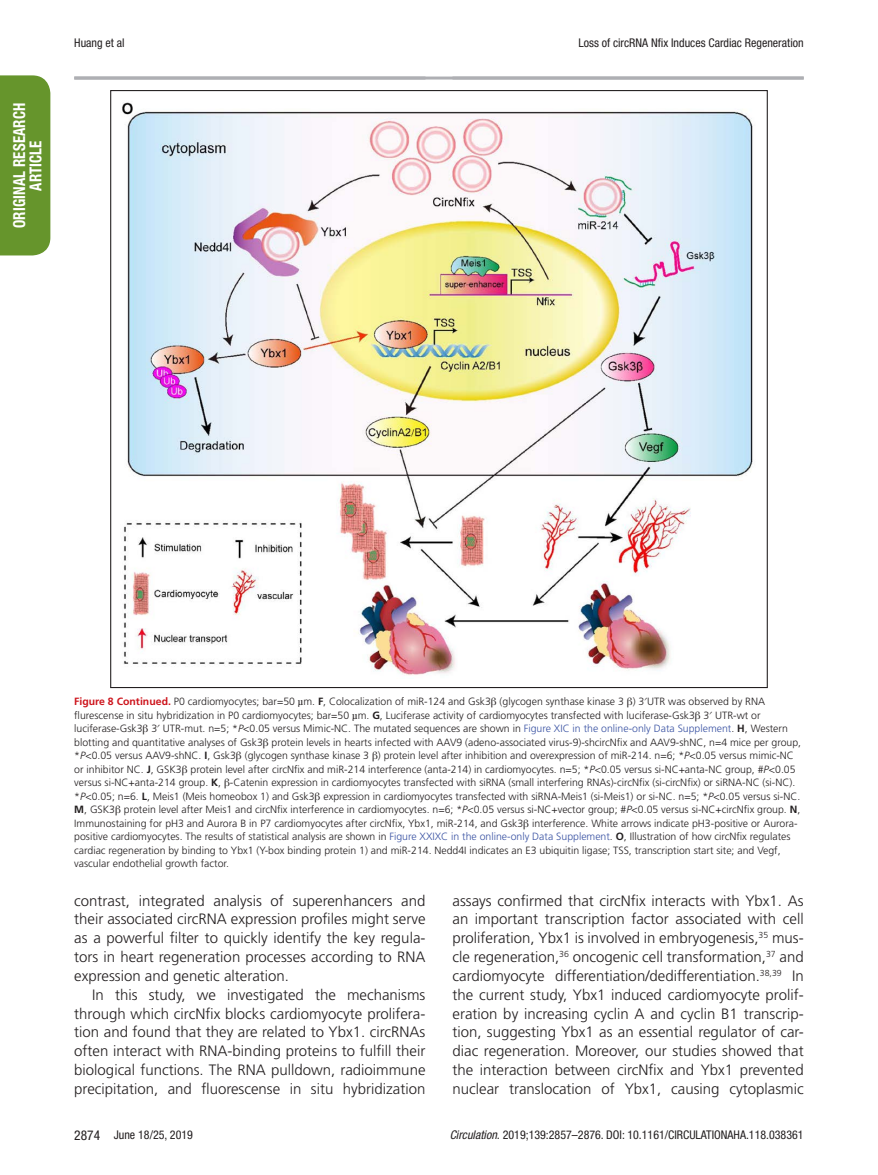
<style>
.page{position:relative;width:878px;height:1175px;background:#fff}
.page>*{position:absolute;margin:0;border:0;box-sizing:border-box;transform-origin:0 0}
.t1{font:700 condensed 16.5px/16.5px "Helvetica Neue LT Std";letter-spacing:.01em;color:#fff;text-align:center;scale:.9 1}
.t2{font:300 15px/18.8px "Frutiger LT Std";color:#231f20;text-align:justify}
.t3{font:condensed 12px "Helvetica Neue LT Std";color:#231f20}
.t4{font:300 10.5px/13.5px "Frutiger LT Std";color:#231f20}
.s1{font-weight:700;color:#cd151d}
.s2{font-family:"Gandhari Unicode";font-weight:400}
.s3{font-weight:700}
.s4{font-style:italic}
.s5{color:#3a53a3}
.s6{font-size:13.5px}
</style>
<div class="page">
<div style="left:0;top:75px;width:50px;height:180px;background:#66952c"></div>
<hr style="left:74px;top:76px;width:729px;height:4px;background:#b9babe">
<svg style="left:110px;top:90px;width:658px;height:598px"></svg>
<h1 class="t1" style="left:11px;top:228px;width:140px;rotate:-90deg">ORIGINAL RESEARCH<br>ARTICLE</h1>
<p class="t3" style="left:74px;top:36px;width:52px">Huang et al</p>
<p class="t3" style="left:578px;top:36px;width:227px">Loss of circRNA Nfix Induces Cardiac Regeneration</p>
<p class="t4" style="left:74px;top:695px;width:728px"><span class="s1">Figure 8 Continued.</span> P0 cardiomyocytes; bar=50 <span class="s2">µ</span>m. <span class="s3">F</span>, Colocalization of miR-124 and Gsk3<span class="s2">β</span> (glycogen synthase kinase 3 <span class="s2">β</span>) 3<span class="s2">′</span>UTR was observed by RNA flurescense in situ hybridization in P0 cardiomyocytes; bar=50 <span class="s2">µ</span>m. <span class="s3">G</span>, Luciferase activity of cardiomyocytes transfected with luciferase-Gsk3<span class="s2">β</span> 3<span class="s2">′</span> UTR-wt or luciferase-Gsk3<span class="s2">β</span> 3<span class="s2">′</span> UTR-mut. n=5; *<span class="s4">P</span>&lt;0.05 versus Mimic-NC. The mutated sequences are shown in <span class="s5">Figure XIC in the online-only Data Supplement</span>. <span class="s3">H</span>, Western blotting and quantitative analyses of Gsk3<span class="s2">β</span> protein levels in hearts infected with AAV9 (adeno-associated virus-9)-shcircNfix and AAV9-shNC, n=4 mice per group, *<span class="s4">P</span>&lt;0.05 versus AAV9-shNC. <span class="s3">I</span>, Gsk3<span class="s2">β</span> (glycogen synthase kinase 3 <span class="s2">β</span>) protein level after inhibition and overexpression of miR-214. n=6; *<span class="s4">P</span>&lt;0.05 versus mimic-NC or inhibitor NC. <span class="s3">J</span>, GSK3<span class="s2">β</span> protein level after circNfix and miR-214 interference (anta-214) in cardiomyocytes. n=5; *<span class="s4">P</span>&lt;0.05 versus si-NC+anta-NC group, #<span class="s4">P</span>&lt;0.05 versus si-NC+anta-214 group. <span class="s3">K</span>, <span class="s2">β</span>-Catenin expression in cardiomyocytes transfected with siRNA (small interfering RNAs)-circNfix (si-circNfix) or siRNA-NC (si-NC). *<span class="s4">P</span>&lt;0.05; n=6. <span class="s3">L</span>, Meis1 (Meis homeobox 1) and Gsk3<span class="s2">β</span> expression in cardiomyocytes transfected with siRNA-Meis1 (si-Meis1) or si-NC. n=5; *<span class="s4">P</span>&lt;0.05 versus si-NC.<br><span class="s3">M</span>, GSK3<span class="s2">β</span> protein level after Meis1 and circNfix interference in cardiomyocytes. n=6; *<span class="s4">P</span>&lt;0.05 versus si-NC+vector group; #<span class="s4">P</span>&lt;0.05 versus si-NC+circNfix group. <span class="s3">N</span>, Immunostaining for pH3 and Aurora B in P7 cardiomyocytes after circNfix, Ybx1, miR-214, and Gsk3<span class="s2">β</span> interference. White arrows indicate pH3-positive or Aurora&shy;positive cardiomyocytes. The results of statistical analysis are shown in <span class="s5">Figure XXIXC in the online-only Data Supplement</span>. <span class="s3">O</span>, Illustration of how circNfix regulates cardiac regeneration by binding to Ybx1 (Y-box binding protein 1) and miR-214. Nedd4I indicates an E3 ubiquitin ligase; TSS, transcription start site; and Vegf, vascular endothelial growth factor.</p>
<p class="t2" style="left:74px;top:891px;width:353px">contrast, integrated analysis of superenhancers and their associated circRNA expression profiles might serve as a powerful filter to quickly identify the key regula&shy;tors in heart regeneration processes according to RNA expression and genetic alteration.</p>
<p class="t2" style="left:74px;top:985px;width:353px;text-indent:18px">In this study, we investigated the mechanisms through which circNfix blocks cardiomyocyte prolifera&shy;tion and found that they are related to Ybx1. circRNAs often interact with RNA-binding proteins to fulfill their biological functions. The RNA pulldown, radioimmune precipitation, and fluorescense in situ hybridization</p>
<p class="t2" style="left:452px;top:891px;width:353px">assays confirmed that circNfix interacts with Ybx1. As an important transcription factor associated with cell proliferation, Ybx1 is involved in embryogenesis,<sup>35</sup> mus&shy;cle regeneration,<sup>36</sup> oncogenic cell transformation,<sup>37</sup> and cardiomyocyte differentiation/dedifferentiation.<sup>38,39</sup> In the current study, Ybx1 induced cardiomyocyte prolif&shy;eration by increasing cyclin A and cyclin B1 transcrip&shy;tion, suggesting Ybx1 as an essential regulator of car&shy;diac regeneration. Moreover, our studies showed that the interaction between circNfix and Ybx1 prevented nuclear translocation of Ybx1, causing cytoplasmic</p>
<p class="t3" style="left:74px;top:1127px;width:120px"><span class="s6">2874</span> June 18/25, 2019</p>
<p class="t3" style="left:449px;top:1127px;width:355px"><span class="s4">Circulation.</span> 2019;139:2857–2876. DOI: 10.1161/CIRCULATIONAHA.118.038361</p>
</div>
